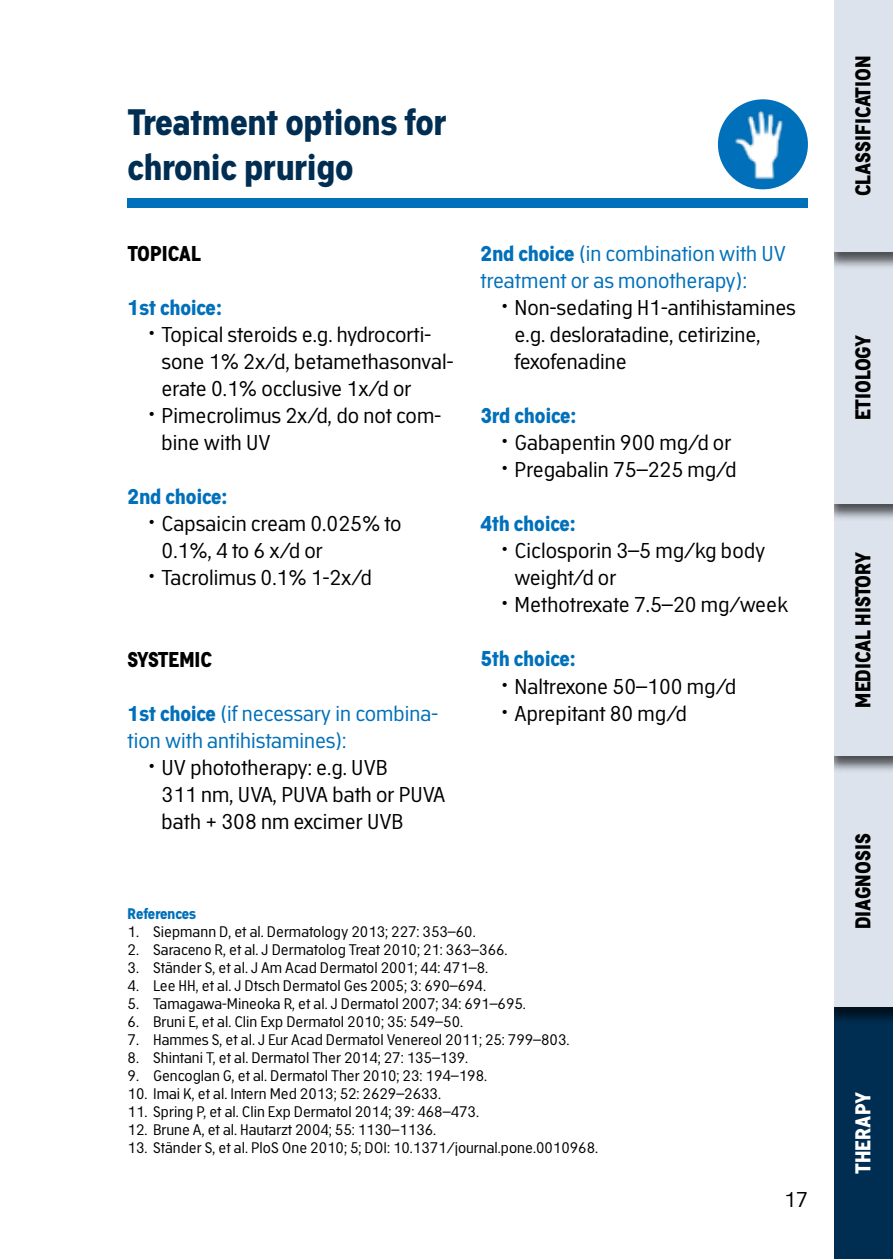
<style>
.page{position:relative;width:893px;height:1259px;background:#fff}
.page>*{position:absolute;margin:0;border:0;box-sizing:border-box;transform-origin:0 0}
.t1{font:700 36px/45px "Academy Sans";color:#002e52}
.t2{font:21px/27px "Academy Sans";color:#000}
.t3{font:21px/27px "Academy Sans";color:#0070ba}
.t4{font:700 21px "Academy Sans";color:#000}
.t5{font:700 21px "Academy Sans";color:#0070ba}
.t6{font:700 21px "Academy Sans";color:#fff}
.t7{font:15px "Academy Sans";color:#000}
.t8{font:700 15px "Academy Sans";letter-spacing:-.02em;color:#0070ba}
.s1{font-weight:700}
</style>
<div class="page">
<div style="left:833px;top:1007px;width:60px;height:252px;background:#002e52"></div>
<div style="left:824px;top:754px;width:69px;height:270px;background:#000;opacity:.65"></div>
<div style="left:833px;top:755px;width:60px;height:252px;background:#dde3ed"></div>
<div style="left:824px;top:503px;width:69px;height:270px;background:#000;opacity:.65"></div>
<div style="left:833px;top:503px;width:60px;height:252px;background:#dde3ed"></div>
<div style="left:824px;top:251px;width:69px;height:270px;background:#000;opacity:.65"></div>
<div style="left:833px;top:252px;width:60px;height:251px;background:#dde3ed"></div>
<div style="left:824px;top:0;width:69px;height:270px;background:#000;opacity:.65"></div>
<div style="left:833px;top:0;width:60px;height:252px;background:#dde3ed"></div>
<div style="left:0;top:0;width:833px;height:1259px;background:#fff"></div>
<div style="left:718px;top:99px;width:90px;height:90px;background:#0070ba;border-radius:50%"></div>
<img style="left:725px;top:106px;width:71px;height:79px">
<div style="left:128px;top:198px;width:680px;height:9px;background:#0070ba"></div>
<h1 class="t1" style="left:128px;top:101px;width:320px">Treatment options for chronic prurigo</h1>
<h2 class="t4" style="left:128px;top:241px;width:75px">TOPICAL</h2>
<h2 class="t5" style="left:128px;top:295px;width:96px">1st choice:</h2>
<h2 class="t2" style="left:162px;top:321px;width:293px;text-indent:-13px"><sup>•</sup> Topical steroids e.g. hydrocorti&shy;sone 1% 2x/d, betamethasonval&shy;erate 0.1% occlusive 1x/d or</h2>
<h2 class="t2" style="left:162px;top:402px;width:281px;text-indent:-13px"><sup>•</sup> Pimecrolimus 2x/d, do not com&shy;bine with UV</h2>
<h2 class="t5" style="left:128px;top:484px;width:101px">2nd choice:</h2>
<h2 class="t2" style="left:162px;top:510px;width:242px;text-indent:-13px"><sup>•</sup> Capsaicin cream 0.025% to<br>0.1%, 4 to 6 x/d or</h2>
<h2 class="t2" style="left:149px;top:564px;width:225px"><sup>•</sup> Tacrolimus 0.1% 1-2x/d</h2>
<h2 class="t4" style="left:128px;top:646px;width:86px">SYSTEMIC</h2>
<h2 class="t3" style="left:128px;top:699px;width:312px"><span class="s1">1st choice</span> (if necessary in combina&shy;tion with antihistamines):</h2>
<h2 class="t2" style="left:162px;top:753px;width:285px;text-indent:-13px"><sup>•</sup> UV phototherapy: e.g. UVB<br>311 nm, UVA, PUVA bath or PUVA bath + 308 nm excimer UVB</h2>
<h2 class="t3" style="left:480px;top:240px;width:307px"><span class="s1">2nd choice</span> (in combination with UV treatment or as monotherapy):</h2>
<h2 class="t2" style="left:514px;top:294px;width:283px;text-indent:-13px"><sup>•</sup> Non-sedating H1-antihistamines e.g. desloratadine, cetirizine, fexofenadine</h2>
<h2 class="t5" style="left:480px;top:403px;width:97px">3rd choice:</h2>
<h2 class="t2" style="left:502px;top:429px;width:231px"><sup>•</sup> Gabapentin 900 mg/d or</h2>
<h2 class="t2" style="left:502px;top:456px;width:236px"><sup>•</sup> Pregabalin 75–225 mg/d</h2>
<h2 class="t5" style="left:480px;top:511px;width:97px">4th choice:</h2>
<h2 class="t2" style="left:514px;top:537px;width:252px;text-indent:-13px"><sup>•</sup> Ciclosporin 3–5 mg/kg body weight/d or</h2>
<h2 class="t2" style="left:502px;top:591px;width:288px"><sup>•</sup> Methotrexate 7.5–20 mg/week</h2>
<h2 class="t5" style="left:480px;top:646px;width:97px">5th choice:</h2>
<h2 class="t2" style="left:502px;top:672px;width:236px"><sup>•</sup> Naltrexone 50–100 mg/d</h2>
<h2 class="t2" style="left:502px;top:699px;width:187px"><sup>•</sup> Aprepitant 80 mg/d</h2>
<p class="t8" style="left:128px;top:904px;width:70px">References</p>
<p class="t7" style="left:128px;top:921px;width:350px">1. Siepmann D, et al. Dermatology 2013; 227: 353–60.</p>
<p class="t7" style="left:128px;top:939px;width:381px">2. Saraceno R, et al. J Dermatolog Treat 2010; 21: 363–366.</p>
<p class="t7" style="left:128px;top:957px;width:362px">3. Ständer S, et al. J Am Acad Dermatol 2001; 44: 471–8.</p>
<p class="t7" style="left:128px;top:975px;width:360px">4. Lee HH, et al. J Dtsch Dermatol Ges 2005; 3: 690–694.</p>
<p class="t7" style="left:128px;top:993px;width:400px">5. Tamagawa-Mineoka R, et al. J Dermatol 2007; 34: 691–695.</p>
<p class="t7" style="left:128px;top:1011px;width:337px">6. Bruni E, et al. Clin Exp Dermatol 2010; 35: 549–50.</p>
<p class="t7" style="left:128px;top:1029px;width:443px">7. Hammes S, et al. J Eur Acad Dermatol Venereol 2011; 25: 799–803.</p>
<p class="t7" style="left:128px;top:1047px;width:342px">8. Shintani T, et al. Dermatol Ther 2014; 27: 135–139.</p>
<p class="t7" style="left:128px;top:1065px;width:361px">9. Gencoglan G, et al. Dermatol Ther 2010; 23: 194–198.</p>
<p class="t7" style="left:128px;top:1083px;width:315px">10. Imai K, et al. Intern Med 2013; 52: 2629–2633.</p>
<p class="t7" style="left:128px;top:1101px;width:353px">11. Spring P, et al. Clin Exp Dermatol 2014; 39: 468–473.</p>
<p class="t7" style="left:128px;top:1119px;width:310px">12. Brune A, et al. Hautarzt 2004; 55: 1130–1136.</p>
<p class="t7" style="left:128px;top:1137px;width:472px">13. Ständer S, et al. PloS One 2010; 5; DOI: 10.1371/journal.pone.0010968.</p>
<h2 class="t2" style="left:784px;top:1185px;width:25px">17</h2>
<h2 class="t4" style="left:851px;top:196px;width:142px;rotate:-90deg">CLASSIFICATION</h2>
<h2 class="t4" style="left:851px;top:420px;width:87px;rotate:-90deg">ETIOLOGY</h2>
<h2 class="t4" style="left:851px;top:707px;width:158px;rotate:-90deg">MEDICAL HISTORY</h2>
<h2 class="t4" style="left:851px;top:929px;width:97px;rotate:-90deg">DIAGNOSIS</h2>
<h2 class="t6" style="left:851px;top:1174px;width:83px;rotate:-90deg">THERAPY</h2>
</div>
